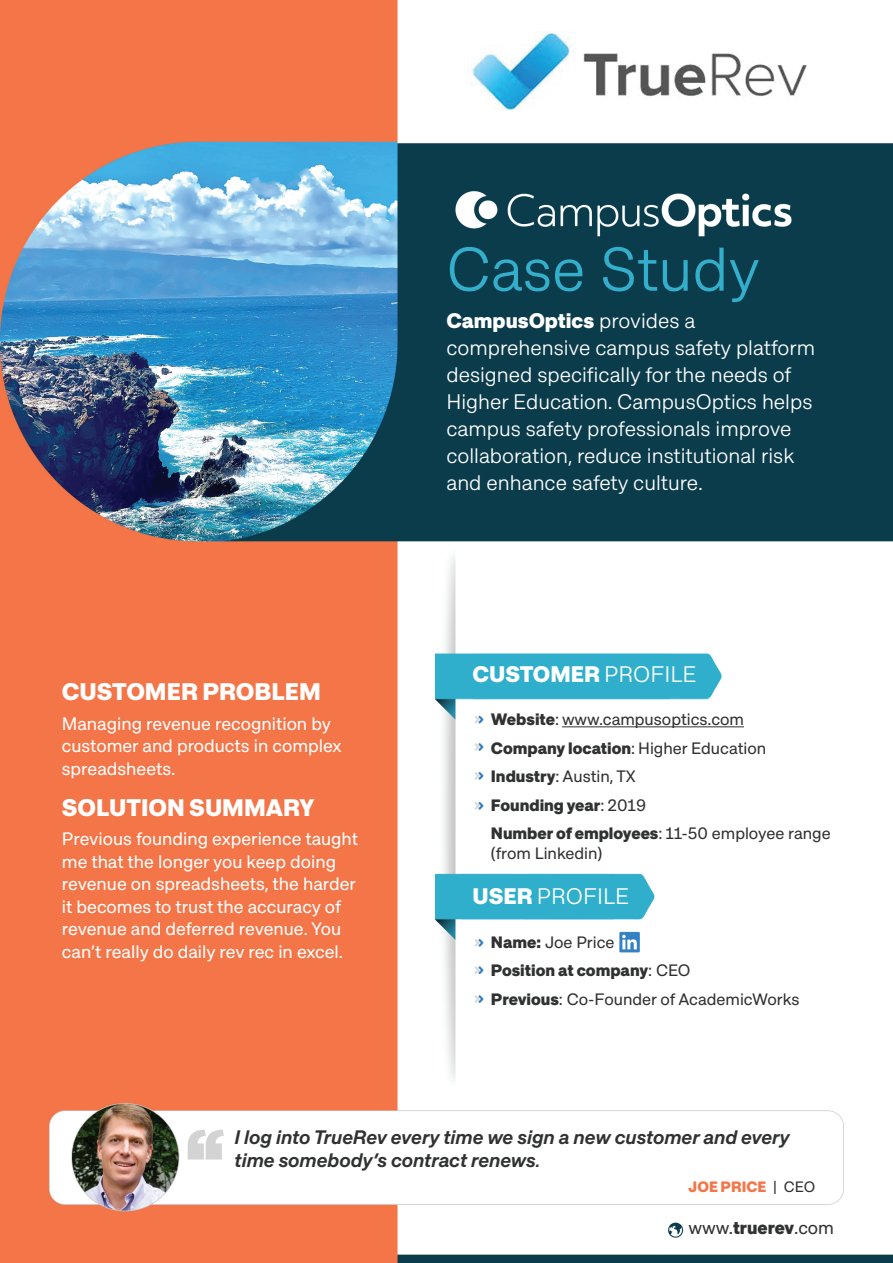
<style>
.page{position:relative;width:893px;height:1263px;background:#fff}
.page>*{position:absolute;margin:0;border:0;box-sizing:border-box;transform-origin:0 0}
.t1{font:300 61.5px "Approach";color:#33afcc}
.t2{font:900 24px "Approach";color:#fff}
.t3{font:900 22.5px "Approach";color:#fff}
.t4{font:300 22.5px "Approach";color:#fff}
.t5{font:300 21px/27px "Approach";color:#fff}
.t6{font:italic 600 19.5px/22.5px "Approach";color:#303131}
.t7{font:18px/22.5px "Approach";color:#fff}
.t8{font:18px "Approach";color:#303131}
.t9{font:16.5px/28.5px "Approach";color:#303131}
.t10{font:900 15px "Approach";color:#f37649}
.s1{font-weight:900}
.s2{font-weight:300}
.s3{font-size:16.5px}
.s4{font-weight:400;color:#303131}
</style>
<div class="page">
<img style="left:0;top:0;width:893px;height:1263px">
<hr style="left:562px;top:726px;width:182px;height:1px;background:#303131">
<h1 class="t1" style="left:446px;top:230px;width:315px">Case Study</h1>
<h2 class="t2" style="left:62px;top:676px;width:260px">CUSTOMER PROBLEM</h2>
<p class="t7" style="left:62px;top:711px;width:281px">Managing revenue recognition by customer and products in complex spreadsheets.</p>
<h2 class="t2" style="left:62px;top:792px;width:255px">SOLUTION SUMMARY</h2>
<p class="t7" style="left:62px;top:827px;width:298px">Previous founding experience taught me that the longer you keep doing revenue on spreadsheets, the harder it becomes to trust the accuracy of revenue and deferred revenue. You can’t really do daily rev rec in excel.</p>
<p class="t5" style="left:446px;top:307px;width:370px"><span class="s1">CampusOptics</span> provides a comprehensive campus safety platform designed specifically for the needs of Higher Education. CampusOptics helps campus safety professionals improve collaboration, reduce institutional risk and enhance safety culture.</p>
<p class="t3" style="left:472px;top:660px;width:226px">CUSTOMER <span class="s2">PROFILE</span></p>
<p class="t9" style="left:491px;top:705px;width:341px"><span class="s1">Website</span>: www.campusoptics.com<br><span class="s1">Company location</span>: Higher Education<br><span class="s1">Industry</span>: Austin, TX<br><span class="s1">Founding year</span>: 2019<br><span class="s1">Number of employees</span>: 11-50 employee range</p>
<p class="t9" style="left:491px;top:838px;width:113px">(from Linkedin)</p>
<p class="t4" style="left:472px;top:882px;width:158px"><span class="s1">USER</span> PROFILE</p>
<p class="t9" style="left:491px;top:927px;width:310px"><span class="s1">Name:</span> Joe Price<br><span class="s1">Position at company</span>: CEO<br><span class="s1">Previous</span>: Co-Founder of AcademicWorks</p>
<p class="t6" style="left:235px;top:1125px;width:557px">I log into TrueRev every time we sign a new customer and every time somebody’s contract renews<span class="s3">.</span></p>
<p class="t10" style="left:689px;top:1177px;width:128px">JOE PRICE <span class="s4">| CEO</span></p>
<p class="t8" style="left:688px;top:1216px;width:147px">www.<span class="s1">truerev</span>.com</p>
</div>
